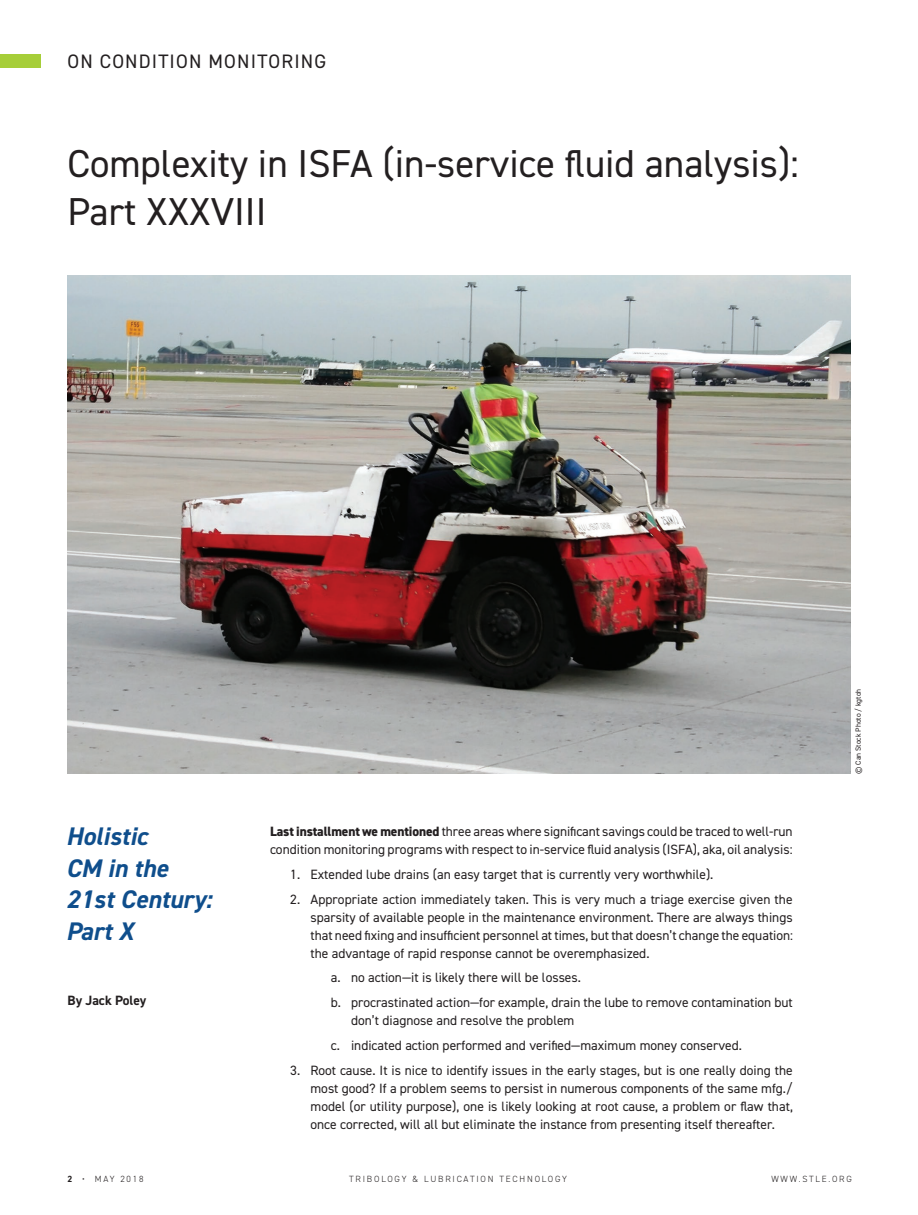
<style>
.page{position:relative;width:918px;height:1215px;background:#fff}
.page>*{position:absolute;margin:0;border:0;box-sizing:border-box;transform-origin:0 0}
.t1{font:39px/48px "DIN2014";color:#231f20}
.t2{font:italic 700 25.5px/31.5px "DIN2014";color:#0f4e8c}
.t3{font:19.5px "DIN2014";letter-spacing:.06em;color:#231f20}
.t4{font:13.5px/18px "DIN2014";color:#231f20}
.t5{font:700 13.5px "DIN2014";color:#231f20}
.t6{font:300 9px "DIN2014";letter-spacing:.2em;color:#231f20}
.t7{font:7.5px "DIN2014";color:#231f20}
.s1{font-weight:800}
.s2{font-weight:700}
</style>
<div class="page">
<div style="left:0;top:54px;width:40px;height:14px;background:#a6ce39"></div>
<img style="left:68px;top:275px;width:782px;height:499px">
<p class="t3" style="left:68px;top:49px;width:260px">ON CONDITION MONITORING</p>
<p class="t1" style="left:68px;top:139px;width:733px">Complexity in ISFA (in-service fluid analysis):<br>Part XXXVIII</p>
<p class="t2" style="left:66px;top:821px;width:147px">Holistic<br>CM in the<br>21st Century:<br>Part X</p>
<p class="t5" style="left:68px;top:991px;width:80px">By Jack Poley</p>
<p class="t4" style="left:270px;top:822px;width:524px"><span class="s1">Last installment we mentioned</span> three areas where significant savings could be traced to well-run condition monitoring programs with respect to in-service fluid analysis (ISFA), aka, oil analysis:</p>
<p class="t4" style="left:290px;top:865px;width:425px">1. Extended lube drains (an easy target that is currently very worthwhile).</p>
<p class="t4" style="left:310px;top:890px;width:484px;text-align:justify;text-indent:-20px">2. Appropriate action immediately taken. This is very much a triage exercise given the sparsity of available people in the maintenance environment. There are always things that need fixing and insufficient personnel at times, but that doesn’t change the equation: the advantage of rapid response cannot be overemphasized.</p>
<p class="t4" style="left:331px;top:968px;width:252px">a. no action—it is likely there will be losses.</p>
<p class="t4" style="left:351px;top:993px;width:443px;text-indent:-20px">b. procrastinated action—for example, drain the lube to remove contamination but don’t diagnose and resolve the problem</p>
<p class="t4" style="left:331px;top:1036px;width:413px">c. indicated action performed and verified—maximum money conserved.</p>
<p class="t4" style="left:310px;top:1061px;width:484px;text-align:justify;text-indent:-20px">3. Root cause. It is nice to identify issues in the early stages, but is one really doing the most good? If a problem seems to persist in numerous components of the same mfg./ model (or utility purpose), one is likely looking at root cause, a problem or flaw that, once corrected, will all but eliminate the instance from presenting itself thereafter.</p>
<p class="t7" style="left:854px;top:774px;width:87px;rotate:-90deg">© Can Stock Photo / kgtoh</p>
<p class="t6" style="left:68px;top:1173px;width:77px"><span class="s2">2</span> • MAY 2018</p>
<p class="t6" style="left:349px;top:1173px;width:219px">TRIBOLOGY &amp; LUBRICATION TECHNOLOGY</p>
<p class="t6" style="left:771px;top:1173px;width:82px">WWW.STLE.ORG</p>
</div>
